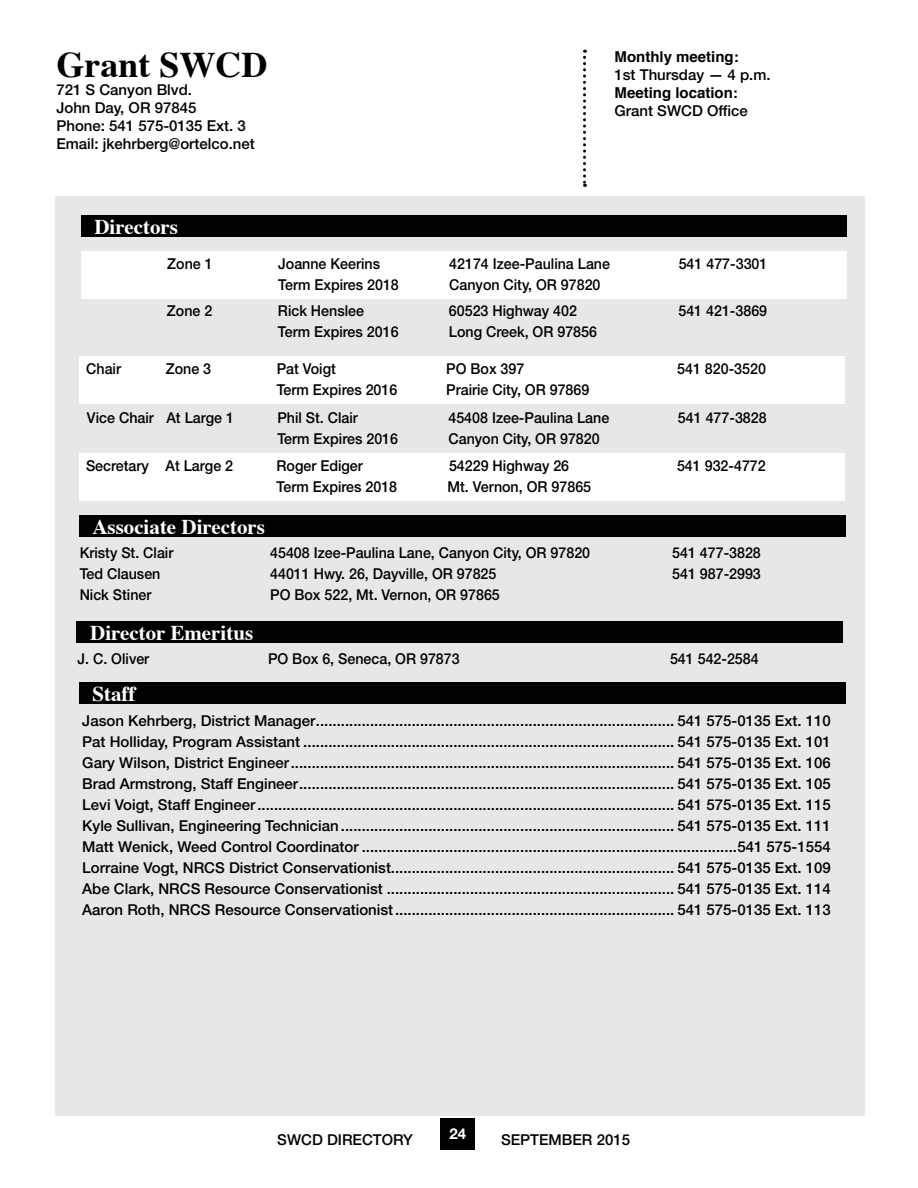
<style>
.page{position:relative;width:918px;height:1188px;background:#fff}
.page>*{position:absolute;margin:0;border:0;box-sizing:border-box;transform-origin:0 0}
.t1{font:700 36px "Times";color:#000}
.t2{font:700 21px "Times";color:#fff}
.t3{font:500 15px/21px "Helvetica Neue LT Std";color:#000}
.t4{font:500 15px "Helvetica Neue LT Std";color:#000;scale:.95 1}
.t5{font:700 15px "Helvetica";color:#000}
.t6{font:500 15px "Helvetica Neue LT Std";color:#000}
.t7{font:700 15px "Helvetica Neue LT Std";color:#fff}
</style>
<div class="page">
<div style="left:441px;top:1118px;width:34px;height:32px;background:#000"></div>
<div style="left:55px;top:196px;width:810px;height:920px;background:#e6e7e8"></div>
<svg style="left:583px;top:50px;width:3px;height:137px"></svg>
<div style="left:81px;top:215px;width:766px;height:22px;background:#000"></div>
<div style="left:81px;top:251px;width:766px;height:48px;background:#fff"></div>
<div style="left:80px;top:356px;width:765px;height:48px;background:#fff"></div>
<div style="left:79px;top:453px;width:766px;height:48px;background:#fff"></div>
<div style="left:79px;top:515px;width:766px;height:22px;background:#000"></div>
<div style="left:79px;top:682px;width:767px;height:22px;background:#000"></div>
<div style="left:77px;top:621px;width:766px;height:22px;background:#000"></div>
<h1 class="t1" style="left:56px;top:30px;width:212px">Grant SWCD</h1>
<p class="t3" style="left:56px;top:80px;width:200px;line-height:18px">721 S Canyon Blvd.<br>John Day, OR 97845<br>Phone: 541 575-0135 Ext. 3<br>Email: jkehrberg@ortelco.net</p>
<p class="t5" style="left:615px;top:45px;width:126px">Monthly meeting:</p>
<p class="t3" style="left:615px;top:64px;width:158px">1st Thursday — 4 p.m.</p>
<p class="t5" style="left:615px;top:81px;width:125px">Meeting location:</p>
<p class="t3" style="left:615px;top:100px;width:135px">Grant SWCD Office</p>
<h2 class="t2" style="left:94px;top:206px;width:85px">Directors</h2>
<p class="t4" style="left:167px;top:255px;width:49px">Zone 1</p>
<p class="t4" style="left:278px;top:255px;width:109px">Joanne Keerins</p>
<p class="t4" style="left:449px;top:255px;width:171px">42174 Izee-Paulina Lane</p>
<p class="t4" style="left:679px;top:255px;width:95px">541 477-3301</p>
<p class="t4" style="left:278px;top:276px;width:129px">Term Expires 2018</p>
<p class="t4" style="left:449px;top:276px;width:161px">Canyon City, OR 97820</p>
<p class="t4" style="left:167px;top:302px;width:89px">Zone 2 R</p>
<p class="t4" style="left:288px;top:302px;width:82px">ick Henslee</p>
<p class="t4" style="left:449px;top:302px;width:136px">60523 Highway 402</p>
<p class="t4" style="left:678px;top:302px;width:95px">541 421-3869</p>
<p class="t4" style="left:278px;top:323px;width:129px">Term Expires 2016</p>
<p class="t4" style="left:449px;top:323px;width:157px">Long Creek, OR 97856</p>
<p class="t4" style="left:86px;top:360px;width:38px">Chair</p>
<p class="t4" style="left:166px;top:360px;width:89px">Zone 3 P</p>
<p class="t4" style="left:286px;top:360px;width:54px">at Voigt</p>
<p class="t4" style="left:446px;top:360px;width:84px">PO Box 397</p>
<p class="t4" style="left:677px;top:360px;width:95px">541 820-3520</p>
<p class="t4" style="left:277px;top:381px;width:159px">Term Expires 2016 P</p>
<p class="t4" style="left:456px;top:381px;width:142px">rairie City, OR 97869</p>
<p class="t4" style="left:87px;top:408px;width:184px">Vice Chair At Large 1 P</p>
<p class="t4" style="left:287px;top:408px;width:76px">hil St. Clair</p>
<p class="t4" style="left:448px;top:408px;width:171px">45408 Izee-Paulina Lane</p>
<p class="t4" style="left:678px;top:408px;width:95px">541 477-3828</p>
<p class="t4" style="left:277px;top:429px;width:129px">Term Expires 2016</p>
<p class="t4" style="left:448px;top:429px;width:161px">Canyon City, OR 97820</p>
<p class="t4" style="left:86px;top:456px;width:184px">Secretary At Large 2 R</p>
<p class="t4" style="left:287px;top:456px;width:82px">oger Ediger</p>
<p class="t4" style="left:449px;top:456px;width:128px">54229 Highway 26</p>
<p class="t4" style="left:677px;top:456px;width:95px">541 932-4772</p>
<p class="t4" style="left:277px;top:477px;width:161px">Term Expires 2018 M</p>
<p class="t4" style="left:460px;top:477px;width:139px">t. Vernon, OR 97865</p>
<h2 class="t2" style="left:92px;top:507px;width:174px">Associate Directors</h2>
<p class="t4" style="left:80px;top:544px;width:100px">Kristy St. Clair</p>
<p class="t4" style="left:270px;top:544px;width:338px">45408 Izee-Paulina Lane, Canyon City, OR 97820</p>
<p class="t4" style="left:672px;top:544px;width:95px">541 477-3828</p>
<p class="t4" style="left:80px;top:565px;width:87px">Ted Clausen</p>
<p class="t4" style="left:270px;top:565px;width:240px">44011 Hwy. 26, Dayville, OR 97825</p>
<p class="t4" style="left:672px;top:565px;width:95px">541 987-2993</p>
<p class="t4" style="left:80px;top:586px;width:80px">Nick Stiner P</p>
<p class="t4" style="left:280px;top:586px;width:233px">O Box 522, Mt. Vernon, OR 97865</p>
<h2 class="t2" style="left:90px;top:613px;width:165px">Director Emeritus</h2>
<p class="t4" style="left:78px;top:650px;width:80px">J. C. Oliver P</p>
<p class="t4" style="left:278px;top:650px;width:193px">O Box 6, Seneca, OR 97873</p>
<p class="t4" style="left:670px;top:650px;width:95px">541 542-2584</p>
<h2 class="t2" style="left:92px;top:674px;width:45px">Staff</h2>
<p class="t3" style="left:82px;top:710px;width:750px;text-align:justify">Jason Kehrberg, District Manager...................................................................................... 541 575-0135 Ext. 110<br>Pat Holliday, Program Assistant ......................................................................................... 541 575-0135 Ext. 101<br>Gary Wilson, District Engineer............................................................................................ 541 575-0135 Ext. 106<br>Brad Armstrong, Staff Engineer.......................................................................................... 541 575-0135 Ext. 105<br>Levi Voigt, Staff Engineer.................................................................................................... 541 575-0135 Ext. 115<br>Kyle Sullivan, Engineering Technician................................................................................ 541 575-0135 Ext. 111<br>Matt Wenick, Weed Control Coordinator ..........................................................................................541 575-1554<br>Lorraine Vogt, NRCS District Conservationist.................................................................... 541 575-0135 Ext. 109<br>Abe Clark, NRCS Resource Conservationist ..................................................................... 541 575-0135 Ext. 114<br>Aaron Roth, NRCS Resource Conservationist................................................................... 541 575-0135 Ext. 113</p>
<p class="t6" style="left:277px;top:1130px;width:137px">SWCD DIRECTORY</p>
<p class="t7" style="left:450px;top:1125px;width:18px">24</p>
<p class="t3" style="left:501px;top:1129px;width:130px">September 2015</p>
</div>
